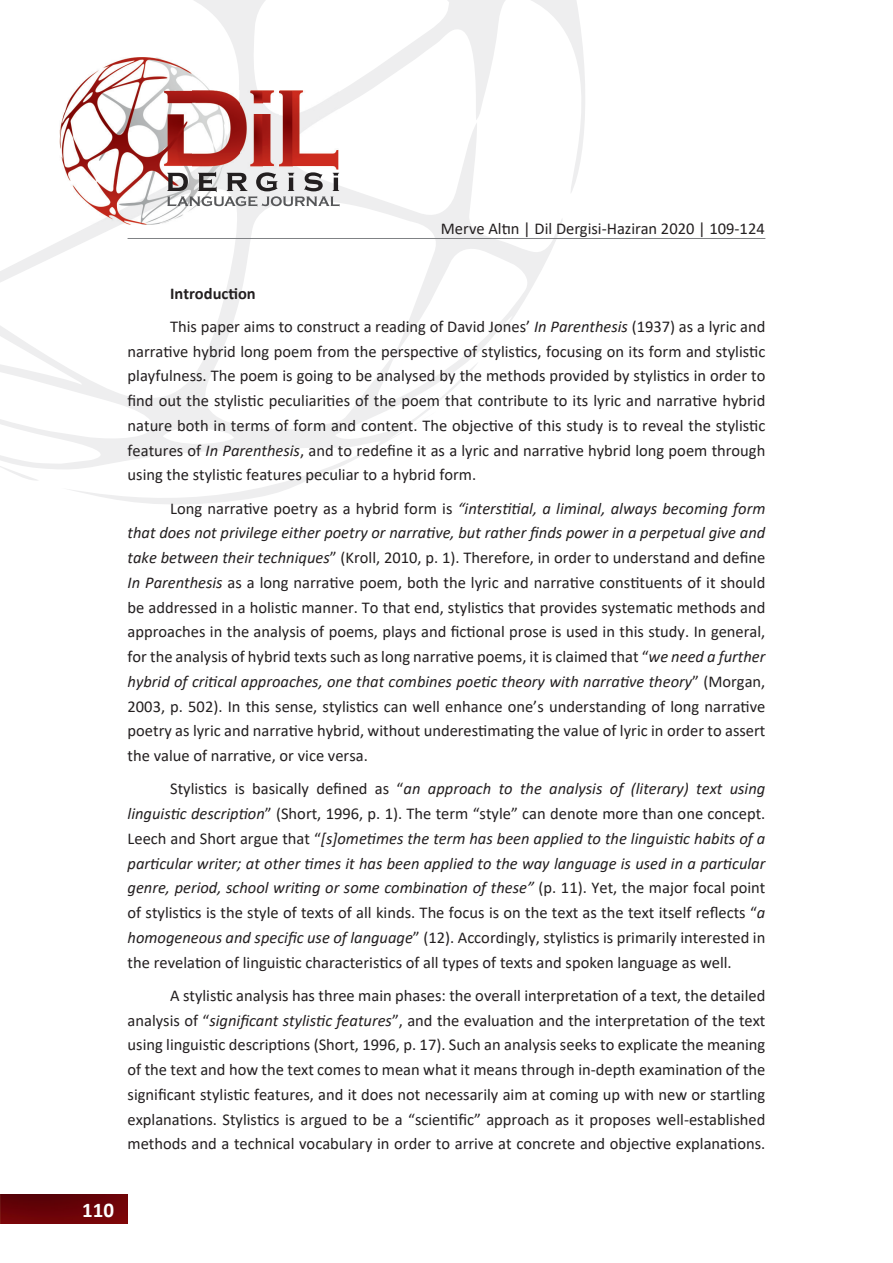
<style>
.page{position:relative;width:893px;height:1263px;background:#fff}
.page>*{position:absolute;margin:0;border:0;box-sizing:border-box;transform-origin:0 0}
.t1{font:700 21px "Calibri";color:#fff}
.t2{font:16.5px/24.8px "Calibri";color:#231f20;text-align:justify}
.t3{font:700 16.5px "Calibri";color:#231f20}
.s1{font-style:italic}
</style>
<div class="page">
<svg style="left:0;top:0;width:585px;height:504px"></svg>
<img style="left:192px;top:58px;width:35px;height:167px">
<img style="left:192px;top:91px;width:146px;height:79px">
<img style="left:279px;top:91px;width:13px;height:75px">
<img style="left:250px;top:114px;width:12px;height:52px">
<svg style="left:250px;top:91px;width:12px;height:13px"></svg>
<img style="left:192px;top:91px;width:47px;height:75px">
<img style="left:60px;top:57px;width:132px;height:168px">
<svg style="left:167px;top:172px;width:173px;height:34px;background:#b3b2b3"></svg>
<hr style="left:128px;top:238px;width:637px;height:1px;background:#808285">
<img style="left:0;top:1194px;width:128px;height:30px">
<p class="t2" style="left:441px;top:216px;width:325px">Merve Altın | Dil Dergisi-Haziran 2020 | 109-124</p>
<p class="t3" style="left:170px;top:281px;width:87px">Introduction</p>
<p class="t2" style="left:128px;top:314px;width:639px;text-indent:43px">This paper aims to construct a reading of David Jones’ <span class="s1">In Parenthesis</span> (1937) as a lyric and narrative hybrid long poem from the perspective of stylistics, focusing on its form and stylistic playfulness. The poem is going to be analysed by the methods provided by stylistics in order to find out the stylistic peculiarities of the poem that contribute to its lyric and narrative hybrid nature both in terms of form and content. The objective of this study is to reveal the stylistic features of <span class="s1">In Parenthesis</span>, and to redefine it as a lyric and narrative hybrid long poem through using the stylistic features peculiar to a hybrid form.</p>
<p class="t2" style="left:128px;top:495px;width:639px;text-indent:43px">Long narrative poetry as a hybrid form is <span class="s1">“interstitial, a liminal, always becoming form that does not privilege either poetry or narrative, but rather finds power in a perpetual give and take between their techniques</span>” (Kroll, 2010, p. 1). Therefore, in order to understand and define <span class="s1">In Parenthesis</span> as a long narrative poem, both the lyric and narrative constituents of it should be addressed in a holistic manner. To that end, stylistics that provides systematic methods and approaches in the analysis of poems, plays and fictional prose is used in this study. In general, for the analysis of hybrid texts such as long narrative poems, it is claimed that “<span class="s1">we need a further hybrid of critical approaches, one that combines poetic theory with narrative theory</span>” (Morgan, 2003, p. 502). In this sense, stylistics can well enhance one’s understanding of long narrative poetry as lyric and narrative hybrid, without underestimating the value of lyric in order to assert the value of narrative, or vice versa.</p>
<p class="t2" style="left:128px;top:776px;width:639px;text-indent:43px">Stylistics is basically defined as “<span class="s1">an approach to the analysis of (literary) text using linguistic description</span>” (Short, 1996, p. 1). The term “style” can denote more than one concept.<br>Leech and Short argue that “<span class="s1">[s]ometimes the term has been applied to the linguistic habits of a particular writer; at other times it has been applied to the way language is used in a particular genre, period, school writing or some combination of these”</span> (p. 11). Yet, the major focal point of stylistics is the style of texts of all kinds. The focus is on the text as the text itself reflects “<span class="s1">a homogeneous and specific use of language</span>” (12). Accordingly, stylistics is primarily interested in the revelation of linguistic characteristics of all types of texts and spoken language as well.</p>
<p class="t2" style="left:128px;top:983px;width:639px;text-indent:43px">A stylistic analysis has three main phases: the overall interpretation of a text, the detailed analysis of “<span class="s1">significant stylistic features</span>”, and the evaluation and the interpretation of the text using linguistic descriptions (Short, 1996, p. 17). Such an analysis seeks to explicate the meaning of the text and how the text comes to mean what it means through in-depth examination of the significant stylistic features, and it does not necessarily aim at coming up with new or startling explanations. Stylistics is argued to be a “scientific” approach as it proposes well-established methods and a technical vocabulary in order to arrive at concrete and objective explanations.</p>
<p class="t1" style="left:82px;top:1195px;width:33px">110</p>
</div>
